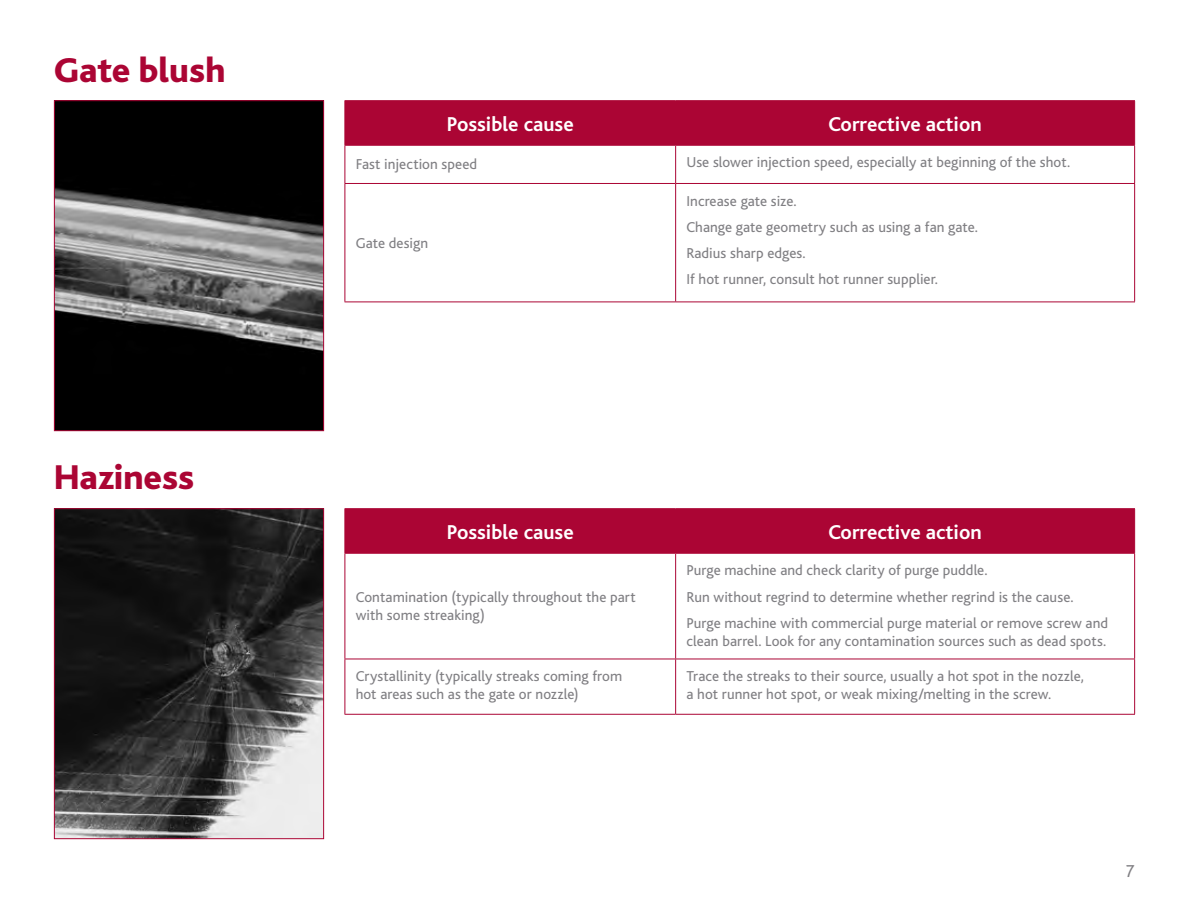
<style>
.page{position:relative;width:1188px;height:918px;background:#fff}
.page>*{position:absolute;margin:0;border:0;box-sizing:border-box;transform-origin:0 0}
.t1{font:800 36px "Bliss";color:#ab0534}
.t2{font:700 21px "Bliss";color:#fff}
.t3{font:18px "Bliss";color:#807f83}
.t4{font:15px/26.1px "Bliss";letter-spacing:.005em;color:#807f83}
</style>
<div class="page">
<div style="left:346px;top:101px;width:788px;height:44px;background:#ab0534"></div>
<hr style="left:345px;top:100px;width:331px;height:1px;background:#ab0534">
<hr style="left:345px;top:101px;width:1px;height:44px;background:#ab0534">
<hr style="left:676px;top:100px;width:459px;height:1px;background:#ab0534">
<hr style="left:675px;top:101px;width:1px;height:44px;background:#ab0534">
<hr style="left:1134px;top:101px;width:1px;height:44px;background:#ab0534">
<hr style="left:345px;top:145px;width:331px;height:1px;background:#ab0534">
<hr style="left:345px;top:146px;width:1px;height:37px;background:#ab0534">
<hr style="left:676px;top:145px;width:459px;height:1px;background:#ab0534">
<hr style="left:675px;top:146px;width:1px;height:37px;background:#ab0534">
<hr style="left:1134px;top:146px;width:1px;height:37px;background:#ab0534">
<hr style="left:345px;top:183px;width:331px;height:1px;background:#ab0534">
<hr style="left:345px;top:184px;width:1px;height:118px;background:#ab0534">
<hr style="left:676px;top:183px;width:459px;height:1px;background:#ab0534">
<hr style="left:675px;top:184px;width:1px;height:118px;background:#ab0534">
<hr style="left:1134px;top:184px;width:1px;height:118px;background:#ab0534">
<hr style="left:345px;top:302px;width:331px;height:1px;background:#ab0534">
<hr style="left:676px;top:302px;width:459px;height:1px;background:#ab0534">
<img style="left:56px;top:102px;width:266px;height:327px">
<div style="left:54px;top:100px;width:270px;height:331px;border:1px solid #ab0534"></div>
<div style="left:346px;top:509px;width:788px;height:44px;background:#ab0534"></div>
<hr style="left:345px;top:508px;width:331px;height:1px;background:#ab0534">
<hr style="left:345px;top:509px;width:1px;height:44px;background:#ab0534">
<hr style="left:676px;top:508px;width:459px;height:1px;background:#ab0534">
<hr style="left:675px;top:509px;width:1px;height:44px;background:#ab0534">
<hr style="left:1134px;top:509px;width:1px;height:44px;background:#ab0534">
<hr style="left:345px;top:553px;width:331px;height:1px;background:#ab0534">
<hr style="left:345px;top:554px;width:1px;height:105px;background:#ab0534">
<hr style="left:676px;top:553px;width:459px;height:1px;background:#ab0534">
<hr style="left:675px;top:554px;width:1px;height:105px;background:#ab0534">
<hr style="left:1134px;top:554px;width:1px;height:105px;background:#ab0534">
<hr style="left:345px;top:659px;width:331px;height:1px;background:#ab0534">
<hr style="left:345px;top:659px;width:1px;height:55px;background:#ab0534">
<hr style="left:676px;top:659px;width:459px;height:1px;background:#ab0534">
<hr style="left:675px;top:659px;width:1px;height:55px;background:#ab0534">
<hr style="left:1134px;top:659px;width:1px;height:55px;background:#ab0534">
<hr style="left:345px;top:714px;width:331px;height:1px;background:#ab0534">
<hr style="left:676px;top:714px;width:459px;height:1px;background:#ab0534">
<img style="left:56px;top:510px;width:266px;height:327px">
<div style="left:54px;top:508px;width:270px;height:331px;border:1px solid #ab0534"></div>
<h1 class="t1" style="left:54px;top:51px;width:173px">Gate blush</h1>
<h1 class="t1" style="left:54px;top:459px;width:142px">Haziness</h1>
<h2 class="t2" style="left:447px;top:113px;width:129px">Possible cause</h2>
<h2 class="t2" style="left:828px;top:113px;width:155px">Corrective action</h2>
<p class="t4" style="left:356px;top:152px;width:123px">Fast injection speed</p>
<p class="t4" style="left:686px;top:150px;width:384px">Use slower injection speed, especially at beginning of the shot.</p>
<p class="t4" style="left:356px;top:230px;width:74px">Gate design</p>
<p class="t4" style="left:686px;top:188px;width:292px">Increase gate size.<br>Change gate geometry such as using a fan gate.<br>Radius sharp edges.<br>If hot runner, consult hot runner supplier.</p>
<h2 class="t2" style="left:447px;top:521px;width:129px">Possible cause</h2>
<h2 class="t2" style="left:828px;top:521px;width:155px">Corrective action</h2>
<p class="t4" style="left:356px;top:588px;width:282px;line-height:18px">Contamination (typically throughout the part with some streaking)</p>
<p class="t4" style="left:686px;top:558px;width:423px">Purge machine and check clarity of purge puddle.<br>Run without regrind to determine whether regrind is the cause.<br>Purge machine with commercial purge material or remove screw and</p>
<p class="t4" style="left:686px;top:628px;width:420px">clean barrel. Look for any contamination sources such as dead spots.</p>
<p class="t4" style="left:356px;top:668px;width:268px;line-height:18px">Crystallinity (typically streaks coming from hot areas such as the gate or nozzle)</p>
<p class="t4" style="left:686px;top:668px;width:399px;line-height:18px">Trace the streaks to their source, usually a hot spot in the nozzle, a hot runner hot spot, or weak mixing/melting in the screw.</p>
<p class="t3" style="left:1125px;top:862px;width:11px">7</p>
</div>
